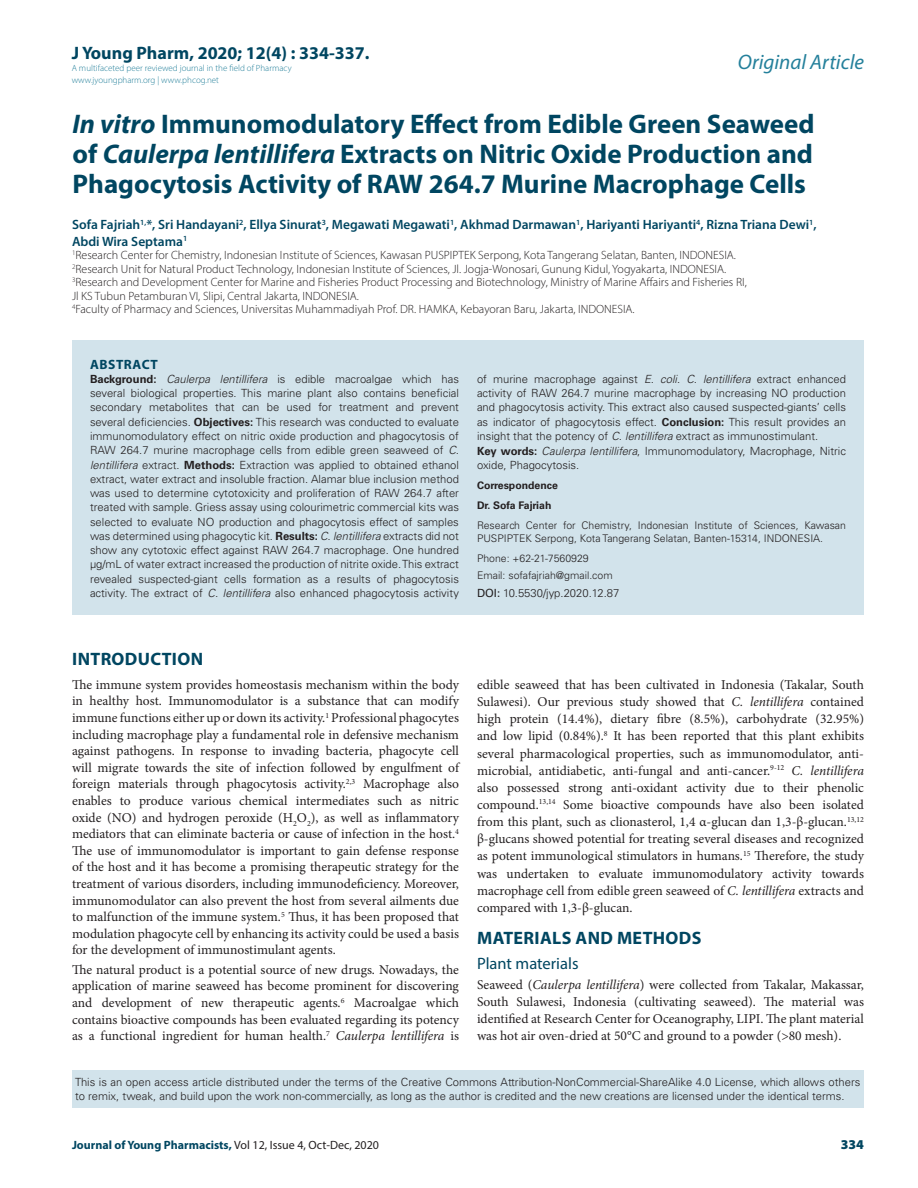
<style>
.page{position:relative;width:918px;height:1188px;background:#fff}
.page>*{position:absolute;margin:0;border:0;box-sizing:border-box;transform-origin:0 0}
.CT{font:700 27px/30px "Myriad Pro";color:#004661;text-align:justify}
.t1{font:italic 21px "Myriad Pro";color:#24809b}
._1_HD{font:700 18px "Myriad Pro";color:#004661}
._1_HD-2{font:700 18px "Myriad Pro";letter-spacing:.02em;color:#004661}
._2_HD{font:16.5px "Myriad Pro";color:#004661}
.TXT{font:13.5px/16.6px "Minion Pro";color:#231f20;text-align:justify}
.CA{font:600 13.5px/16.5px "Myriad Pro";color:#004661}
.ABS_HD{font:700 13.5px "Myriad Pro";letter-spacing:.04em;color:#004661}
.RRH{font:900 13.5px "Myriad Pro";color:#004661}
.CA_Aff{font:300 12px/13.5px "Myriad Pro";color:#231f20}
.RRH-2{font:700 12px "Myriad Pro";color:#004661}
.ABS_TXT{font:300 11.25px/14.2px "Univers LT Std";color:#231f20;text-align:justify}
.ABS_AU_ADD{font:300 11.25px "Univers LT Std";color:#231f20}
.ABS_ADD{font:300 10.5px/13.6px "Univers LT Std";color:#231f20}
.ABS_ADD-2{font:700 10.5px "Univers LT Std";color:#231f20}
.t2{font:300 9px/12px "Myriad Pro";color:#24809b}
.s1{font-style:italic}
.s2{font-weight:700}
.s3{font-weight:400}
.s4{font-weight:400;color:#231f20}
</style>
<div class="page">
<div style="left:72px;top:341px;width:792px;height:274px;background:#d2e3eb"></div>
<div style="left:72px;top:1070px;width:791px;height:38px;background:#d2e3eb"></div>
<h3 class="_1_HD" style="left:72px;top:41px;width:299px">J Young Pharm, 2020; 12(4) : 334-337.</h3>
<p class="t2" style="left:72px;top:62px;width:221px">A multifaceted peer reviewed journal in the field of Pharmacy www.jyoungpharm.org | www.phcog.net</p>
<h2 class="t1" style="left:738px;top:49px;width:128px">Original Article</h2>
<p class="CT" style="left:73px;top:108px;width:744px"><span class="s1">In vitro</span> Immunomodulatory Effect from Edible Green Seaweed of <span class="s1">Caulerpa lentillifera</span> Extracts on Nitric Oxide Production and Phagocytosis Activity of RAW 264.7 Murine Macrophage Cells</p>
<p class="CA" style="left:72px;top:216px;width:746px">Sofa Fajriah<sup>1,</sup>*, Sri Handayani<sup>2</sup>, Ellya Sinurat<sup>3</sup>, Megawati Megawati<sup>1</sup>, Akhmad Darmawan<sup>1</sup>, Hariyanti Hariyanti<sup>4</sup>, Rizna Triana Dewi<sup>1</sup>,<br>Abdi Wira Septama<sup>1</sup></p>
<p class="CA_Aff" style="left:72px;top:248px;width:666px"><sup>1</sup>Research Center for Chemistry, Indonesian Institute of Sciences, Kawasan PUSPIPTEK Serpong, Kota Tangerang Selatan, Banten, INDONESIA.</p>
<p class="CA_Aff" style="left:72px;top:262px;width:656px"><sup>2</sup>Research Unit for Natural Product Technology, Indonesian Institute of Sciences, Jl. Jogja-Wonosari, Gunung Kidul, Yogyakarta, INDONESIA.</p>
<p class="CA_Aff" style="left:72px;top:275px;width:676px"><sup>3</sup>Research and Development Center for Marine and Fisheries Product Processing and Biotechnology, Ministry of Marine Affairs and Fisheries RI,<br>Jl KS Tubun Petamburan VI, Slipi, Central Jakarta, INDONESIA.</p>
<p class="CA_Aff" style="left:72px;top:302px;width:564px"><sup>4</sup>Faculty of Pharmacy and Sciences, Universitas Muhammadiyah Prof. DR. HAMKA, Kebayoran Baru, Jakarta, INDONESIA.</p>
<p class="ABS_HD" style="left:90px;top:355px;width:69px">ABSTRACT</p>
<p class="ABS_TXT" style="left:90px;top:372px;width:371px"><span class="s2">Background:</span> <span class="s1">Caulerpa lentillifera</span> is edible macroalgae which has several biological properties. This marine plant also contains beneficial secondary metabolites that can be used for treatment and prevent several deficiencies. <span class="s2">Objectives:</span> This research was conducted to evaluate immunomodulatory effect on nitric oxide production and phagocytosis of RAW 264.7 murine macrophage cells from edible green seaweed of <span class="s1">C. lentillifera</span> extract. <span class="s2">Methods:</span> Extraction was applied to obtained ethanol extract, water extract and insoluble fraction. Alamar blue inclusion method was used to determine cytotoxicity and proliferation of RAW 264.7 after treated with sample. Griess assay using colourimetric commercial kits was selected to evaluate NO production and phagocytosis effect of samples was determined using phagocytic kit. <span class="s2">Results:</span> <span class="s1">C. lentillifera</span> extracts did not show any cytotoxic effect against RAW 264.7 macrophage. One hundred µg/mL of water extract increased the production of nitrite oxide. This extract revealed suspected-giant cells formation as a results of phagocytosis activity. The extract of <span class="s1">C. lentillifera</span> also enhanced phagocytosis activity</p>
<p class="ABS_TXT" style="left:477px;top:371px;width:371px">of murine macrophage against <span class="s1">E. coli</span>. <span class="s1">C. lentillifera</span> extract enhanced activity of RAW 264.7 murine macrophage by increasing NO production and phagocytosis activity. This extract also caused suspected-giants’ cells as indicator of phagocytosis effect. <span class="s2">Conclusion:</span> This result provides an insight that the potency of <span class="s1">C. lentillifera</span> extract as immunostimulant.</p>
<p class="ABS_TXT" style="left:477px;top:444px;width:371px"><span class="s2">Key words:</span> <span class="s1">Caulerpa lentillifera</span>, Immunomodulatory, Macrophage, Nitric oxide, Phagocytosis.</p>
<p class="ABS_ADD-2" style="left:477px;top:479px;width:82px">Correspondence</p>
<p class="ABS_ADD-2" style="left:477px;top:499px;width:76px">Dr. Sofa Fajriah</p>
<p class="ABS_ADD" style="left:477px;top:518px;width:371px">Research Center for Chemistry, Indonesian Institute of Sciences, Kawasan<br>PUSPIPTEK Serpong, Kota Tangerang Selatan, Banten-15314, INDONESIA.</p>
<p class="ABS_ADD" style="left:477px;top:551px;width:113px">Phone: +62-21-7560929</p>
<p class="ABS_ADD" style="left:477px;top:569px;width:137px">Email: sofafajriah@gmail.com</p>
<p class="ABS_AU_ADD" style="left:477px;top:586px;width:144px"><span class="s3">DOI:</span> 10.5530/jyp.2020.12.87</p>
<p class="_1_HD-2" style="left:72px;top:647px;width:132px">INTRODUCTION</p>
<p class="TXT" style="left:72px;top:676px;width:389px">The immune system provides homeostasis mechanism within the body in healthy host. Immunomodulator is a substance that can modify immune functions either up or down its activity.<sup>1</sup> Professional phagocytes including macrophage play a fundamental role in defensive mechanism against pathogens. In response to invading bacteria, phagocyte cell will migrate towards the site of infection followed by engulfment of foreign materials through phagocytosis activity.<sup>2,3</sup> Macrophage also enables to produce various chemical intermediates such as nitric oxide (NO) and hydrogen peroxide (H<sub>2</sub>O<sub>2</sub>), as well as inflammatory mediators that can eliminate bacteria or cause of infection in the host.<sup>4<br></sup>The use of immunomodulator is important to gain defense response of the host and it has become a promising therapeutic strategy for the treatment of various disorders, including immunodeficiency. Moreover, immunomodulator can also prevent the host from several ailments due to malfunction of the immune system.<sup>5</sup> Thus, it has been proposed that modulation phagocyte cell by enhancing its activity could be used a basis for the development of immunostimulant agents.</p>
<p class="TXT" style="left:72px;top:961px;width:389px">The natural product is a potential source of new drugs. Nowadays, the application of marine seaweed has become prominent for discovering and development of new therapeutic agents.<sup>6</sup> Macroalgae which contains bioactive compounds has been evaluated regarding its potency as a functional ingredient for human health.<sup>7</sup> <span class="s1">Caulerpa lentillifera</span> is</p>
<p class="TXT" style="left:477px;top:676px;width:389px;line-height:17.1px">edible seaweed that has been cultivated in Indonesia (Takalar, South Sulawesi). Our previous study showed that <span class="s1">C. lentillifera</span> contained high protein (14.4%), dietary fibre (8.5%), carbohydrate (32.95%) and low lipid (0.84%).<sup>8</sup> It has been reported that this plant exhibits several pharmacological properties, such as immunomodulator, anti&shy;microbial, antidiabetic, anti-fungal and anti-cancer.<sup>9-12</sup> <span class="s1">C. lentillifera </span>also possessed strong anti-oxidant activity due to their phenolic compound.<sup>13,14</sup> Some bioactive compounds have also been isolated from this plant, such as clionasterol, 1,4 α-glucan dan 1,3-β-glucan.<sup>13,12 </sup>β-glucans showed potential for treating several diseases and recognized as potent immunological stimulators in humans.<sup>15</sup> Therefore, the study was undertaken to evaluate immunomodulatory activity towards macrophage cell from edible green seaweed of <span class="s1">C. lentillifera</span> extracts and compared with 1,3-β-glucan.</p>
<p class="_1_HD-2" style="left:477px;top:926px;width:226px">MATERIALS AND METHODS</p>
<p class="_2_HD" style="left:477px;top:953px;width:103px">Plant materials</p>
<p class="TXT" style="left:477px;top:976px;width:389px;line-height:17.1px">Seaweed (<span class="s1">Caulerpa lentillifera</span>) were collected from Takalar, Makassar, South Sulawesi, Indonesia (cultivating seaweed). The material was identified at Research Center for Oceanography, LIPI. The plant material was hot air oven-dried at 50°C and ground to a powder (&gt;80 mesh).</p>
<p class="ABS_TXT" style="left:75px;top:1075px;width:787px">This is an open access article distributed under the terms of the Creative Commons Attribution-NonCommercial-ShareAlike 4.0 License, which allows others to remix, tweak, and build upon the work non-commercially, as long as the author is credited and the new creations are licensed under the identical terms.</p>
<p class="RRH-2" style="left:72px;top:1137px;width:309px">Journal of Young Pharmacists, <span class="s4">Vol 12, Issue 4, Oct-Dec, 2020</span></p>
<p class="RRH" style="left:841px;top:1136px;width:25px">334</p>
</div>
